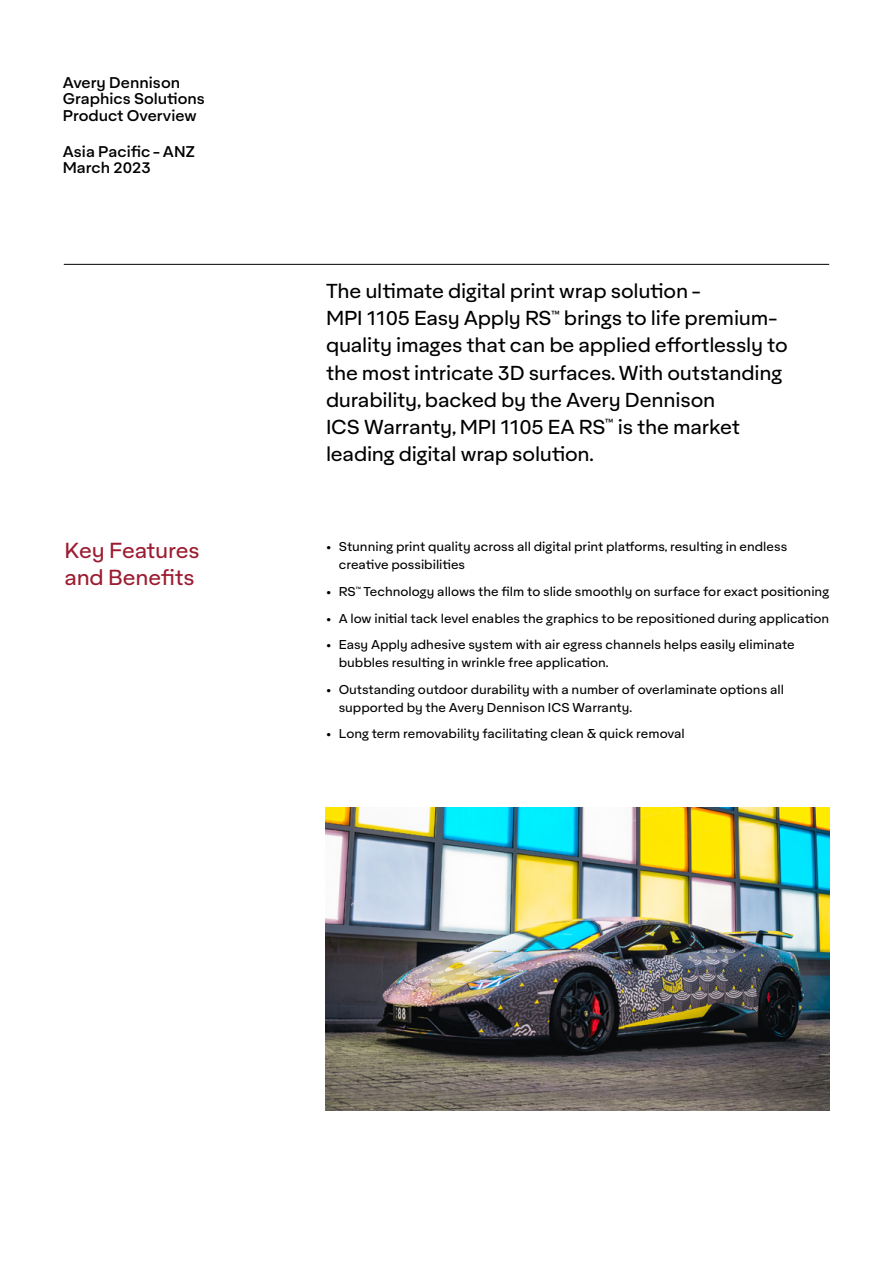
<style>
.page{position:relative;width:893px;height:1263px;background:#fff}
.page>*{position:absolute;margin:0;border:0;box-sizing:border-box;transform-origin:0 0}
.t1{font:21px/27px "Aktifo A";letter-spacing:-.01em;color:#9b1c30}
.t2{font:19.5px/27px "Aktifo A";letter-spacing:-.01em;color:#000}
.t3{font:500 15px/16.5px "Aktifo A";color:#000}
.t4{font:12.3px/18px "Aktifo A";color:#000}
</style>
<div class="page">
<hr style="left:64px;top:264px;width:765px;height:1px;background:#000">
<img style="left:326px;top:808px;width:503px;height:302px">
<p class="t3" style="left:63px;top:74px;width:144px">Avery Dennison<br>Graphics Solutions<br>Product Overview</p>
<p class="t3" style="left:63px;top:143px;width:133px">Asia Pacific - ANZ<br>March 2023</p>
<p class="t2" style="left:326px;top:278px;width:463px">The ultimate digital print wrap solution -<br>MPI 1105 Easy Apply RS<sup>™</sup> brings to life premium&shy;quality images that can be applied effortlessly to the most intricate 3D surfaces. With outstanding durability, backed by the Avery Dennison<br>ICS Warranty, MPI 1105 EA RS<sup>™</sup> is the market leading digital wrap solution.</p>
<h1 class="t1" style="left:64px;top:537px;width:137px">Key Features and Benefits</h1>
<p class="t4" style="left:339px;top:538px;width:450px;text-indent:-13px">• Stunning print quality across all digital print platforms, resulting in endless creative possibilities</p>
<p class="t4" style="left:326px;top:582px;width:505px">• RS<sup>™</sup> Technology allows the film to slide smoothly on surface for exact positioning</p>
<p class="t4" style="left:326px;top:609px;width:505px">• A low initial tack level enables the graphics to be repositioned during application</p>
<p class="t4" style="left:339px;top:635px;width:458px;text-indent:-13px">• Easy Apply adhesive system with air egress channels helps easily eliminate bubbles resulting in wrinkle free application.</p>
<p class="t4" style="left:339px;top:680px;width:447px;text-indent:-13px">• Outstanding outdoor durability with a number of overlaminate options all supported by the Avery Dennison ICS Warranty.</p>
<p class="t4" style="left:326px;top:724px;width:360px">• Long term removability facilitating clean &amp; quick removal</p>
</div>
